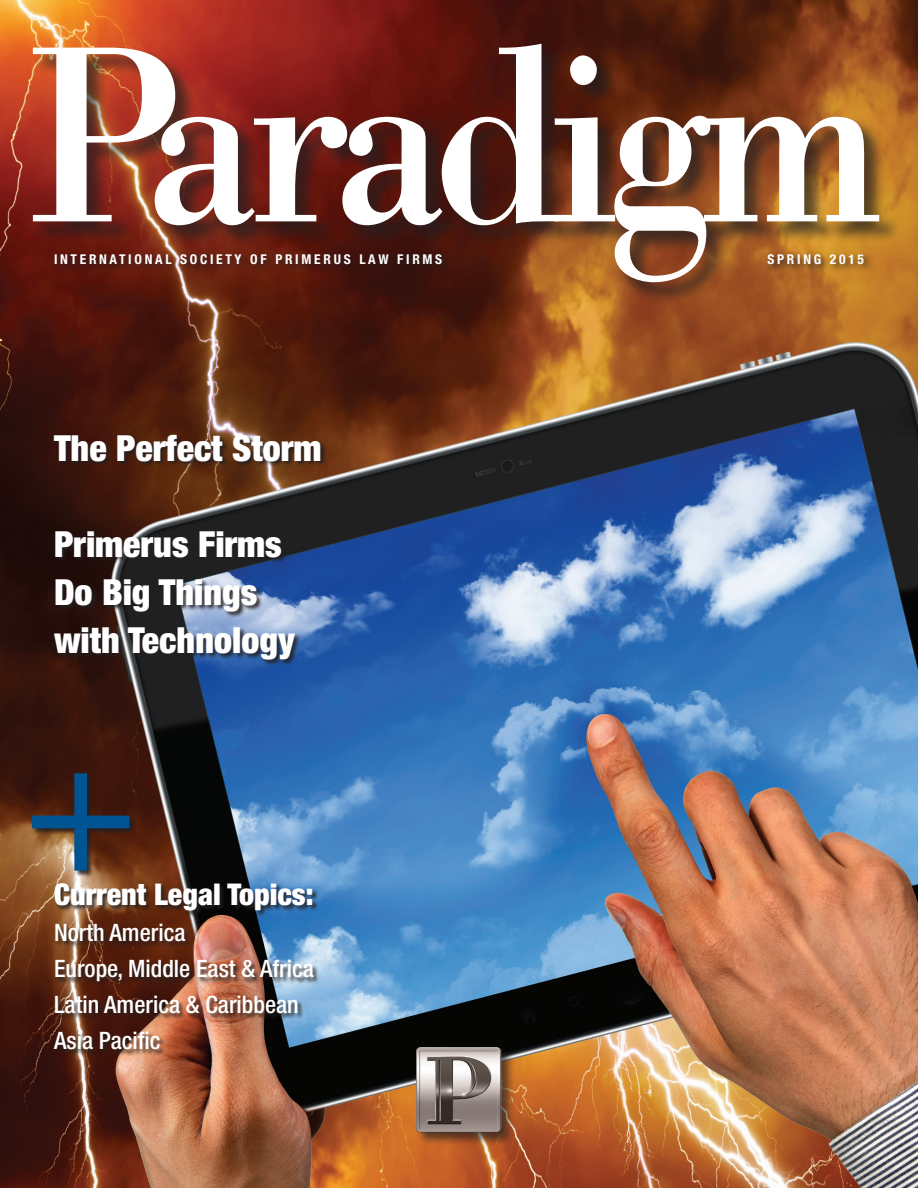
<style>
.page{position:relative;width:918px;height:1188px;background:#fff}
.page>*{position:absolute;margin:0;border:0;box-sizing:border-box;transform-origin:0 0}
.t1{font:260.1px "Bodoni";letter-spacing:-.06em;color:#fff;scale:.91 1}
.t2{font:condensed 192.6px "Helvetica Neue";color:#005492}
.t3{font:900 condensed 36px/48px "Helvetica Neue";color:#fff}
.t4{font:900 condensed 30px "Helvetica Neue";color:#fff}
.t5{font:500 condensed 24px/36px "Helvetica Neue";color:#fff}
.t6{font:700 condensed 13.5px "Helvetica Neue";letter-spacing:.2em;color:#fff}
</style>
<div class="page">
<img style="left:0;top:0;width:918px;height:1188px">
<div style="left:32px;top:43px;width:869px;height:261px;background:#231f20;opacity:.7"></div>
<div style="left:764px;top:250px;width:110px;height:24px;background:#231f20;opacity:.6"></div>
<div style="left:51px;top:250px;width:401px;height:24px;background:#231f20;opacity:.6"></div>
<div style="left:415px;top:1046px;width:101px;height:101px;background:#231f20;opacity:.7"></div>
<img style="left:416px;top:1047px;width:85px;height:85px">
<div style="left:53px;top:435px;width:274px;height:621px;background:#231f20;opacity:.85"></div>
<div style="left:32px;top:773px;width:104px;height:104px;background:#231f20;opacity:.85"></div>
<h1 class="t1" style="left:23px;top:-23px;width:947px">Paradigm</h1>
<p class="t6" style="left:54px;top:251px;width:390px">INTERNATIONAL SOCIETY OF PRIMERUS LAW FIRMS</p>
<p class="t6" style="left:768px;top:251px;width:98px">SPRING 2015</p>
<h3 class="t3" style="left:54px;top:424px;width:269px">The Perfect Storm</h3>
<h3 class="t3" style="left:54px;top:520px;width:242px">Primerus Firms<br>Do Big Things with Technology</h3>
<h2 class="t2" style="left:23px;top:691px;width:117px">+</h2>
<p class="t4" style="left:54px;top:876px;width:261px">Current Legal Topics:</p>
<p class="t5" style="left:54px;top:914px;width:261px">North America<br>Europe, Middle East &amp; Africa<br>Latin America &amp; Caribbean<br>Asia Pacific</p>
</div>
